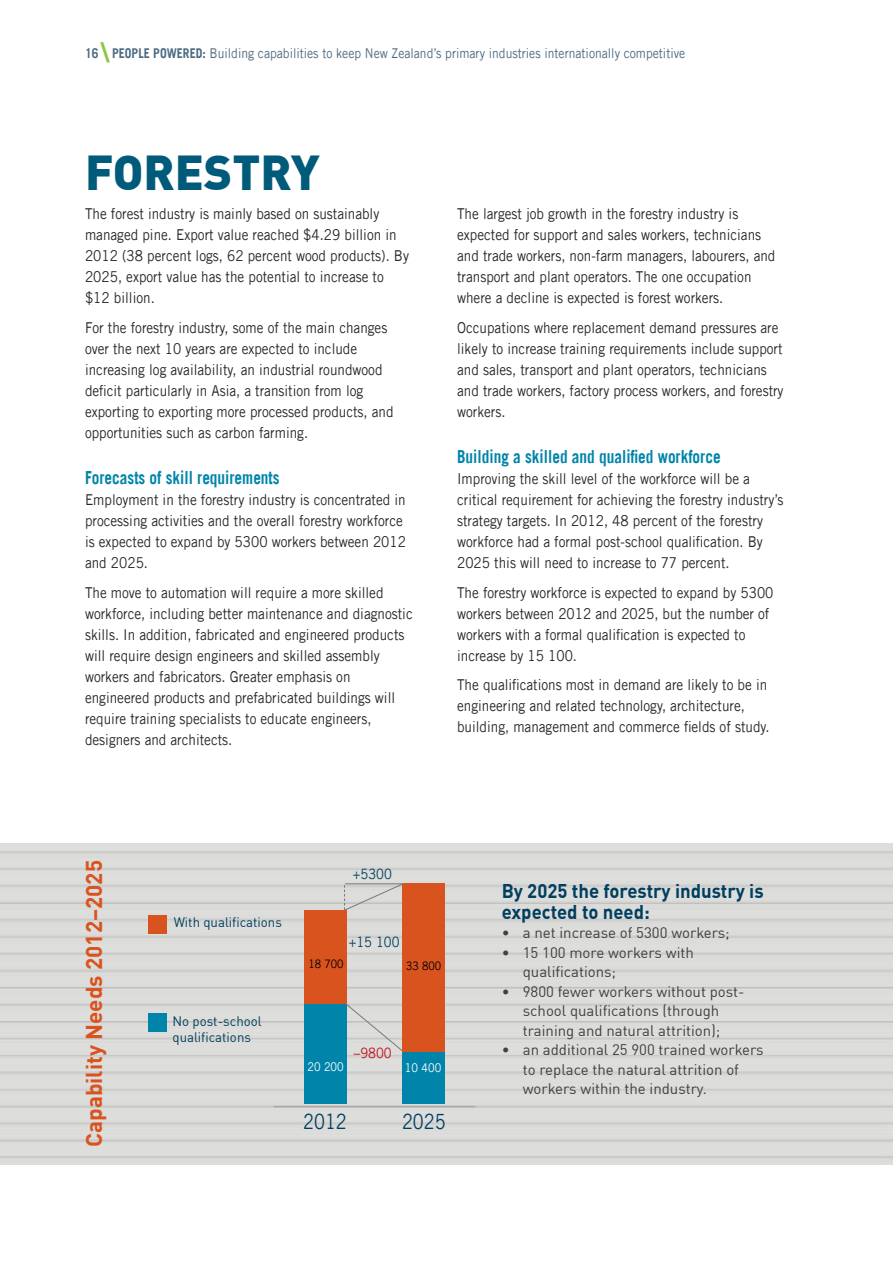
<style>
.page{position:relative;width:893px;height:1263px;background:#fff}
.page>*{position:absolute;margin:0;border:0;box-sizing:border-box;transform-origin:0 0}
.t1{font:900 48px "DIN";color:#005b7b}
.t2{font:700 22.5px "DIN";color:#d9531e}
.t3{font:21px "Trade Gothic LT Std";color:#003f5f;scale:.85 1}
.t4{font:700 19.5px/21px "DIN";color:#003f5f;scale:.95 1}
.t5{font:700 18px "Trade Gothic LT Std";color:#0084a9;scale:.85 1}
.t6{font:15px/21px "Trade Gothic LT Std";color:#292829;scale:.9 1}
.t7{font:15px/19.5px "DIN";color:#414042}
.t8{font:14.25px "Trade Gothic LT Std";color:#003f5f;scale:.9 1}
.t9{font:14.25px "Trade Gothic LT Std";color:#c0151b;scale:.9 1}
.t10{font:13.5px "Trade Gothic LT Std";color:#4d6b81;scale:.9 1}
.t11{font:13.5px/16.2px "DIN";color:#003f5f}
.t12{font:12px "Trade Gothic LT Std";color:#fff;scale:.9 1}
.t13{font:11.7px "Trade Gothic LT Std";color:#000;scale:.9 1}
.s1{font-weight:700}
.s2{font-weight:700;font-size:27px;color:#8dc63f}
</style>
<div class="page">
<img style="left:0;top:843px;width:893px;height:321px">
<div style="left:148px;top:915px;width:19px;height:18px;background:#d9531e"></div>
<div style="left:148px;top:1013px;width:19px;height:18px;background:#0084a9"></div>
<div style="left:402px;top:1052px;width:43px;height:52px;background:#0084a9"></div>
<div style="left:304px;top:1003px;width:43px;height:101px;background:#0084a9"></div>
<svg style="left:344px;top:1002px;width:60px;height:51px;background:#ccd3d3"></svg>
<div style="left:402px;top:883px;width:43px;height:169px;background:#d9531e"></div>
<div style="left:304px;top:910px;width:43px;height:93px;background:#d9531e"></div>
<svg style="left:344px;top:883px;width:60px;height:28px;background:#d0ccc8"></svg>
<hr style="left:274px;top:1106px;width:201px;height:1px;background:#a7a9ac">
<p class="t10" style="left:85px;top:45px;width:668px"><span class="s1">16</span> <span class="s2">\</span> <span class="s1">PEOPLE POWERED:</span> Building capabilities to keep New Zealand’s primary industries internationally competitive</p>
<h1 class="t1" style="left:85px;top:140px;width:236px">FORESTRY</h1>
<p class="t6" style="left:85px;top:203px;width:361px">The forest industry is mainly based on sustainably managed pine. Export value reached $4.29 billion in 2012 (38 percent logs, 62 percent wood products). By 2025, export value has the potential to increase to $12 billion.</p>
<p class="t6" style="left:85px;top:317px;width:344px">For the forestry industry, some of the main changes over the next 10 years are expected to include increasing log availability, an industrial roundwood deficit particularly in Asia, a transition from log exporting to exporting more processed products, and opportunities such as carbon farming.</p>
<p class="t5" style="left:85px;top:467px;width:230px">Forecasts of skill requirements</p>
<p class="t6" style="left:85px;top:489px;width:358px">Employment in the forestry industry is concentrated in processing activities and the overall forestry workforce is expected to expand by 5300 workers between 2012 and 2025.</p>
<p class="t6" style="left:85px;top:582px;width:366px">The move to automation will require a more skilled workforce, including better maintenance and diagnostic skills. In addition, fabricated and engineered products will require design engineers and skilled assembly workers and fabricators. Greater emphasis on engineered products and prefabricated buildings will require training specialists to educate engineers, designers and architects.</p>
<p class="t6" style="left:457px;top:203px;width:355px">The largest job growth in the forestry industry is expected for support and sales workers, technicians and trade workers, non-farm managers, labourers, and transport and plant operators. The one occupation where a decline is expected is forest workers.</p>
<p class="t6" style="left:457px;top:317px;width:364px">Occupations where replacement demand pressures are likely to increase training requirements include support and sales, transport and plant operators, technicians and trade workers, factory process workers, and forestry workers.</p>
<p class="t5" style="left:457px;top:446px;width:312px">Building a skilled and qualified workforce</p>
<p class="t6" style="left:457px;top:468px;width:364px">Improving the skill level of the workforce will be a critical requirement for achieving the forestry industry’s strategy targets. In 2012, 48 percent of the forestry workforce had a formal post-school qualification. By 2025 this will need to increase to 77 percent.</p>
<p class="t6" style="left:457px;top:582px;width:353px">The forestry workforce is expected to expand by 5300 workers between 2012 and 2025, but the number of workers with a formal qualification is expected to increase by 15 100.</p>
<p class="t6" style="left:457px;top:674px;width:349px">The qualifications most in demand are likely to be in engineering and related technology, architecture, building, management and commerce fields of study.</p>
<h2 class="t2" style="left:79px;top:1147px;width:288px;rotate:-90deg">Capability Needs 2012–2025</h2>
<p class="t11" style="left:174px;top:914px;width:110px">With qualifications</p>
<p class="t11" style="left:172px;top:1013px;width:91px">No post-school qualifications</p>
<p class="t8" style="left:353px;top:865px;width:45px">+5300</p>
<p class="t8" style="left:349px;top:933px;width:58px">+15 100</p>
<p class="t13" style="left:308px;top:957px;width:41px">18 700</p>
<p class="t13" style="left:406px;top:958px;width:41px">33 800</p>
<p class="t9" style="left:354px;top:1044px;width:43px">–9800</p>
<p class="t12" style="left:307px;top:1059px;width:42px">20 200</p>
<p class="t12" style="left:405px;top:1061px;width:42px">10 400</p>
<h3 class="t3" style="left:303px;top:1108px;width:53px">2012</h3>
<h3 class="t3" style="left:402px;top:1108px;width:53px">2025</h3>
<h3 class="t4" style="left:502px;top:880px;width:277px">By 2025 the forestry industry is expected to need:</h3>
<p class="t7" style="left:502px;top:923px;width:229px">• a net increase of 5300 workers;</p>
<p class="t7" style="left:523px;top:942px;width:173px;text-indent:-21px">• 15 100 more workers with qualifications;</p>
<p class="t7" style="left:502px;top:981px;width:244px;text-align:center">• 9800 fewer workers without post&shy;school qualifications (through training and natural attrition);</p>
<p class="t7" style="left:523px;top:1040px;width:242px;text-indent:-21px">• an additional 25 900 trained workers to replace the natural attrition of workers within the industry.</p>
</div>
